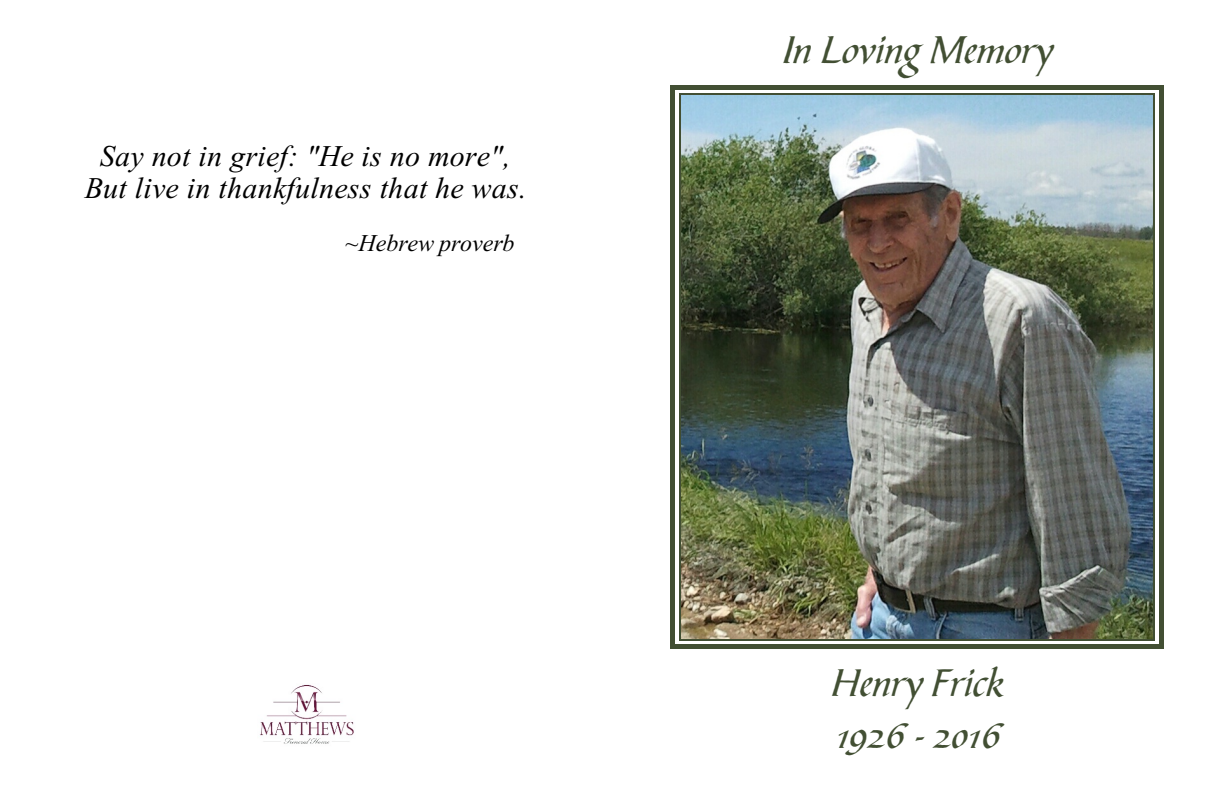
<style>
.page{position:relative;width:1224px;height:792px;background:#fff}
.page>*{position:absolute;margin:0;border:0;box-sizing:border-box;transform-origin:0 0}
.t1{font:40px/52.4px "Bible Scr T";color:#424f33}
.t2{font:italic 30px/32.6px "Times New Roman";letter-spacing:.01em;color:#000;text-align:center}
.t3{font:italic 24px "Times New Roman";color:#000}
</style>
<div class="page">
<img style="left:260px;top:685px;width:94px;height:59px">
<img style="left:681px;top:95px;width:472px;height:544px">
<hr style="left:679px;top:94px;width:2px;height:546px;background:#424f33">
<hr style="left:1153px;top:94px;width:2px;height:546px;background:#424f33">
<hr style="left:679px;top:94px;width:475px;height:1px;background:#424f33">
<hr style="left:679px;top:639px;width:475px;height:1px;background:#424f33">
<hr style="left:671px;top:85px;width:4px;height:564px;background:#424f33">
<div style="left:1159px;top:85px;width:5px;height:564px;background:#424f33"></div>
<div style="left:671px;top:85px;width:493px;height:5px;background:#424f33"></div>
<div style="left:671px;top:644px;width:493px;height:5px;background:#424f33"></div>
<p class="t2" style="left:85px;top:142px;width:443px">Say not in grief: "He is no more",<br>But live in thankfulness that he was.</p>
<p class="t3" style="left:346px;top:234px;width:170px">~Hebrew proverb</p>
<h1 class="t1" style="left:783px;top:29px;width:271px">In Loving Memory</h1>
<h1 class="t1" style="left:832px;top:662px;width:172px">Henry Frick<br>1926 - 2016</h1>
</div>
